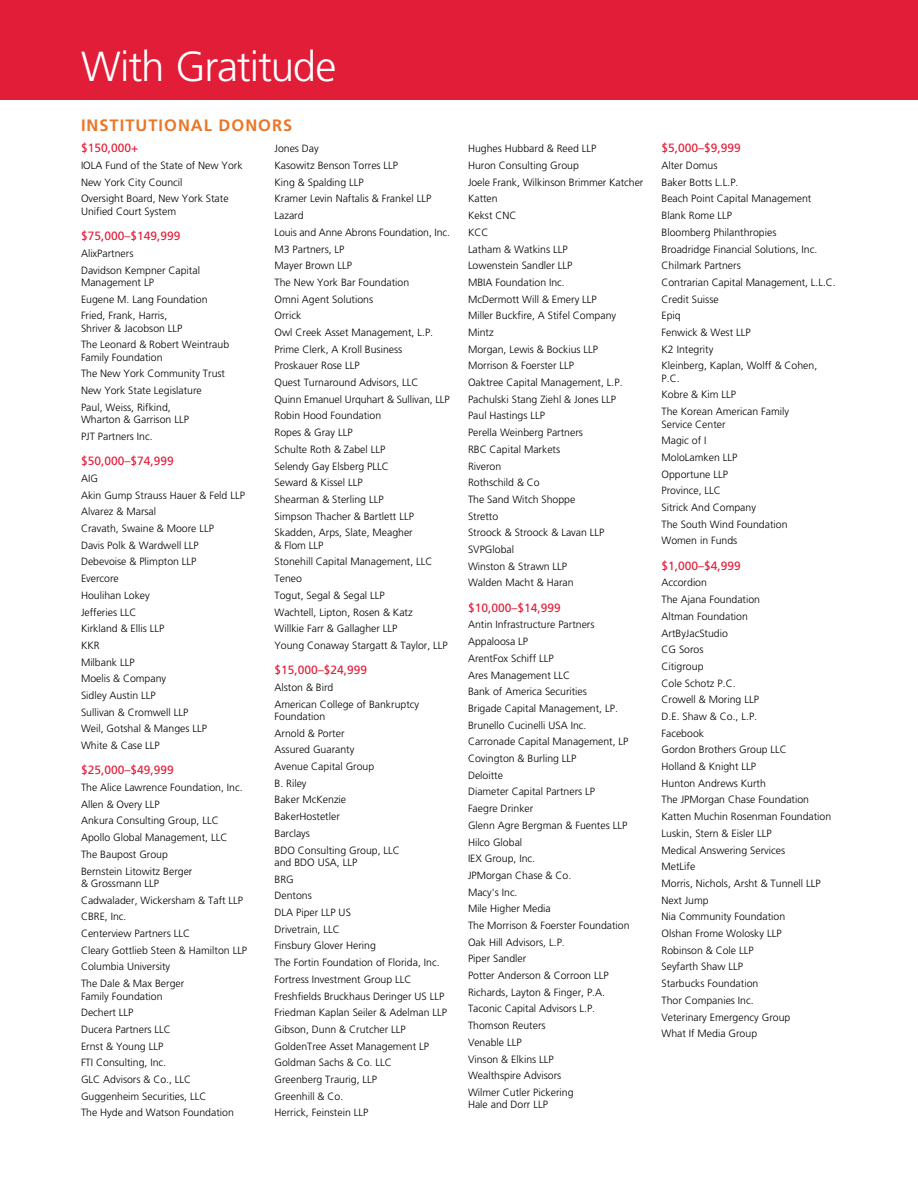
<style>
.page{position:relative;width:918px;height:1188px;background:#fff}
.page>*{position:absolute;margin:0;border:0;box-sizing:border-box;transform-origin:0 0}
.t1{font:300 42px "Frutiger LT Pro";letter-spacing:-.025em;color:#fff}
.t2{font:700 16.5px "Frutiger LT Pro";letter-spacing:.06em;color:#eb7626}
.t3{font:12px "Frutiger LT Pro";color:#e21d38}
.t4{font:300 10.5px/16.6px "Frutiger LT Pro";color:#000}
</style>
<div class="page">
<div style="left:0;top:0;width:918px;height:99px;background:#e21d38"></div>
<h1 class="t1" style="left:81px;top:42px;width:257px">With Gratitude</h1>
<h2 class="t2" style="left:81px;top:116px;width:213px">INSTITUTIONAL DONORS</h2>
<p class="t3" style="left:81px;top:141px;width:59px">$150,000+</p>
<p class="t4" style="left:81px;top:157px;width:163px">IOLA Fund of the State of New York<br>New York City Council<br>Oversight Board, New York State</p>
<p class="t4" style="left:81px;top:203px;width:97px">Unified Court System</p>
<p class="t3" style="left:81px;top:229px;width:101px">$75,000–$149,999</p>
<p class="t4" style="left:81px;top:245px;width:121px">AlixPartners<br>Davidson Kempner Capital</p>
<p class="t4" style="left:81px;top:274px;width:128px">Management LP<br>Eugene M. Lang Foundation<br>Fried, Frank, Harris,</p>
<p class="t4" style="left:81px;top:320px;width:150px">Shriver &amp; Jacobson LLP<br>The Leonard &amp; Robert Weintraub</p>
<p class="t4" style="left:81px;top:349px;width:146px">Family Foundation<br>The New York Community Trust<br>New York State Legislature<br>Paul, Weiss, Rifkind,</p>
<p class="t4" style="left:81px;top:411px;width:109px">Wharton &amp; Garrison LLP<br>PJT Partners Inc.</p>
<p class="t3" style="left:81px;top:454px;width:94px">$50,000–$74,999</p>
<p class="t4" style="left:81px;top:470px;width:165px">AIG<br>Akin Gump Strauss Hauer &amp; Feld LLP<br>Alvarez &amp; Marsal<br>Cravath, Swaine &amp; Moore LLP<br>Davis Polk &amp; Wardwell LLP<br>Debevoise &amp; Plimpton LLP<br>Evercore<br>Houlihan Lokey<br>Jefferies LLC<br>Kirkland &amp; Ellis LLP<br>KKR<br>Milbank LLP<br>Moelis &amp; Company<br>Sidley Austin LLP<br>Sullivan &amp; Cromwell LLP<br>Weil, Gotshal &amp; Manges LLP<br>White &amp; Case LLP</p>
<p class="t3" style="left:81px;top:763px;width:94px">$25,000–$49,999</p>
<p class="t4" style="left:81px;top:779px;width:163px">The Alice Lawrence Foundation, Inc.<br>Allen &amp; Overy LLP<br>Ankura Consulting Group, LLC<br>Apollo Global Management, LLC<br>The Baupost Group<br>Bernstein Litowitz Berger</p>
<p class="t4" style="left:81px;top:875px;width:168px">&amp; Grossmann LLP<br>Cadwalader, Wickersham &amp; Taft LLP<br>CBRE, Inc.<br>Centerview Partners LLC<br>Cleary Gottlieb Steen &amp; Hamilton LLP<br>Columbia University<br>The Dale &amp; Max Berger</p>
<p class="t4" style="left:81px;top:988px;width:154px">Family Foundation<br>Dechert LLP<br>Ducera Partners LLC<br>Ernst &amp; Young LLP<br>FTI Consulting, Inc.<br>GLC Advisors &amp; Co., LLC<br>Guggenheim Securities, LLC<br>The Hyde and Watson Foundation</p>
<p class="t4" style="left:275px;top:140px;width:177px">Jones Day<br>Kasowitz Benson Torres LLP<br>King &amp; Spalding LLP<br>Kramer Levin Naftalis &amp; Frankel LLP<br>Lazard<br>Louis and Anne Abrons Foundation, Inc.<br>M3 Partners, LP<br>Mayer Brown LLP<br>The New York Bar Foundation<br>Omni Agent Solutions<br>Orrick<br>Owl Creek Asset Management, L.P.<br>Prime Clerk, A Kroll Business<br>Proskauer Rose LLP<br>Quest Turnaround Advisors, LLC<br>Quinn Emanuel Urquhart &amp; Sullivan, LLP<br>Robin Hood Foundation<br>Ropes &amp; Gray LLP<br>Schulte Roth &amp; Zabel LLP<br>Selendy Gay Elsberg PLLC<br>Seward &amp; Kissel LLP<br>Shearman &amp; Sterling LLP<br>Simpson Thacher &amp; Bartlett LLP<br>Skadden, Arps, Slate, Meagher</p>
<p class="t4" style="left:275px;top:537px;width:175px">&amp; Flom LLP<br>Stonehill Capital Management, LLC<br>Teneo<br>Togut, Segal &amp; Segal LLP<br>Wachtell, Lipton, Rosen &amp; Katz<br>Willkie Farr &amp; Gallagher LLP<br>Young Conaway Stargatt &amp; Taylor, LLP</p>
<p class="t3" style="left:274px;top:663px;width:94px">$15,000–$24,999</p>
<p class="t4" style="left:274px;top:679px;width:146px">Alston &amp; Bird<br>American College of Bankruptcy</p>
<p class="t4" style="left:274px;top:708px;width:127px">Foundation<br>Arnold &amp; Porter<br>Assured Guaranty<br>Avenue Capital Group<br>B. Riley<br>Baker McKenzie<br>BakerHostetler<br>Barclays<br>BDO Consulting Group, LLC</p>
<p class="t4" style="left:274px;top:854px;width:174px">and BDO USA, LLP<br>BRG<br>Dentons<br>DLA Piper LLP US<br>Drivetrain, LLC<br>Finsbury Glover Hering<br>The Fortin Foundation of Florida, Inc.<br>Fortress Investment Group LLC<br>Freshfields Bruckhaus Deringer US LLP<br>Friedman Kaplan Seiler &amp; Adelman LLP<br>Gibson, Dunn &amp; Crutcher LLP<br>GoldenTree Asset Management LP<br>Goldman Sachs &amp; Co. LLC<br>Greenberg Traurig, LLP<br>Greenhill &amp; Co.<br>Herrick, Feinstein LLP</p>
<p class="t4" style="left:468px;top:140px;width:177px">Hughes Hubbard &amp; Reed LLP<br>Huron Consulting Group<br>Joele Frank, Wilkinson Brimmer Katcher<br>Katten<br>Kekst CNC<br>KCC<br>Latham &amp; Watkins LLP<br>Lowenstein Sandler LLP<br>MBIA Foundation Inc.<br>McDermott Will &amp; Emery LLP<br>Miller Buckfire, A Stifel Company<br>Mintz<br>Morgan, Lewis &amp; Bockius LLP<br>Morrison &amp; Foerster LLP<br>Oaktree Capital Management, L.P.<br>Pachulski Stang Ziehl &amp; Jones LLP<br>Paul Hastings LLP<br>Perella Weinberg Partners<br>RBC Capital Markets<br>Riveron<br>Rothschild &amp; Co<br>The Sand Witch Shoppe<br>Stretto<br>Stroock &amp; Stroock &amp; Lavan LLP<br>SVPGlobal<br>Winston &amp; Strawn LLP<br>Walden Macht &amp; Haran</p>
<p class="t3" style="left:468px;top:601px;width:94px">$10,000–$14,999</p>
<p class="t4" style="left:468px;top:617px;width:163px">Antin Infrastructure Partners<br>Appaloosa LP<br>ArentFox Schiff LLP<br>Ares Management LLC<br>Bank of America Securities<br>Brigade Capital Management, LP.<br>Brunello Cucinelli USA Inc.<br>Carronade Capital Management, LP<br>Covington &amp; Burling LLP<br>Deloitte<br>Diameter Capital Partners LP<br>Faegre Drinker<br>Glenn Agre Bergman &amp; Fuentes LLP<br>Hilco Global<br>IEX Group, Inc.<br>JPMorgan Chase &amp; Co.<br>Macy's Inc.<br>Mile Higher Media<br>The Morrison &amp; Foerster Foundation<br>Oak Hill Advisors, L.P.<br>Piper Sandler<br>Potter Anderson &amp; Corroon LLP<br>Richards, Layton &amp; Finger, P.A.<br>Taconic Capital Advisors L.P.<br>Thomson Reuters<br>Venable LLP<br>Vinson &amp; Elkins LLP<br>Wealthspire Advisors<br>Wilmer Cutler Pickering</p>
<p class="t4" style="left:468px;top:1096px;width:81px">Hale and Dorr LLP</p>
<p class="t3" style="left:662px;top:141px;width:81px">$5,000–$9,999</p>
<p class="t4" style="left:662px;top:157px;width:176px">Alter Domus<br>Baker Botts L.L.P.<br>Beach Point Capital Management<br>Blank Rome LLP<br>Bloomberg Philanthropies<br>Broadridge Financial Solutions, Inc.<br>Chilmark Partners<br>Contrarian Capital Management, L.L.C.<br>Credit Suisse<br>Epiq<br>Fenwick &amp; West LLP<br>K2 Integrity<br>Kleinberg, Kaplan, Wolff &amp; Cohen,</p>
<p class="t4" style="left:662px;top:370px;width:129px">P.C.<br>Kobre &amp; Kim LLP<br>The Korean American Family</p>
<p class="t4" style="left:662px;top:416px;width:128px">Service Center<br>Magic of I<br>MoloLamken LLP<br>Opportune LLP<br>Province, LLC<br>Sitrick And Company<br>The South Wind Foundation<br>Women in Funds</p>
<p class="t3" style="left:662px;top:559px;width:81px">$1,000–$4,999</p>
<p class="t4" style="left:662px;top:575px;width:171px">Accordion<br>The Ajana Foundation<br>Altman Foundation<br>ArtByJacStudio<br>CG Soros<br>Citigroup<br>Cole Schotz P.C.<br>Crowell &amp; Moring LLP<br>D.E. Shaw &amp; Co., L.P.<br>Facebook<br>Gordon Brothers Group LLC<br>Holland &amp; Knight LLP<br>Hunton Andrews Kurth<br>The JPMorgan Chase Foundation<br>Katten Muchin Rosenman Foundation<br>Luskin, Stern &amp; Eisler LLP<br>Medical Answering Services<br>MetLife<br>Morris, Nichols, Arsht &amp; Tunnell LLP<br>Next Jump<br>Nia Community Foundation<br>Olshan Frome Wolosky LLP<br>Robinson &amp; Cole LLP<br>Seyfarth Shaw LLP<br>Starbucks Foundation<br>Thor Companies Inc.<br>Veterinary Emergency Group<br>What If Media Group</p>
</div>
